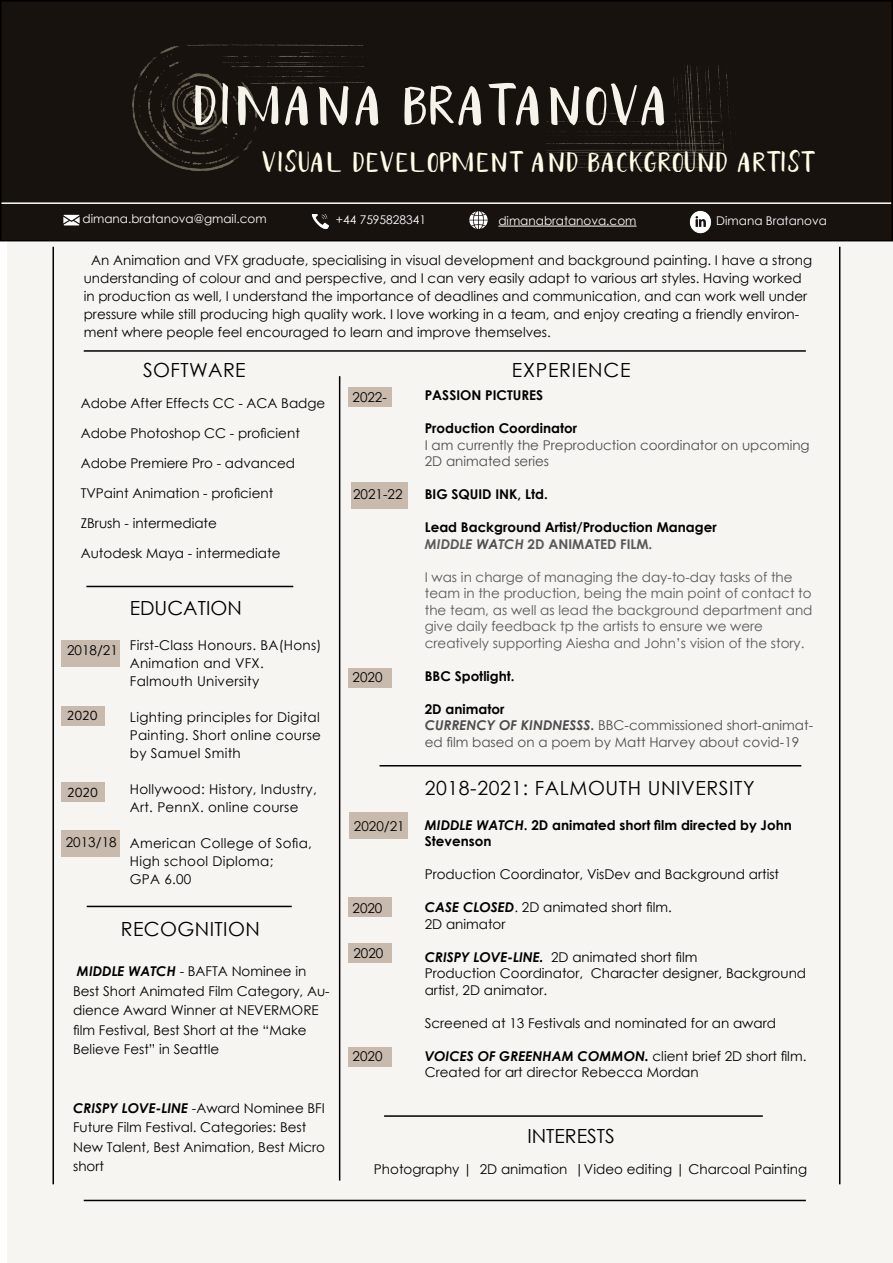
<style>
.page{position:relative;width:893px;height:1263px;background:#fff}
.page>*{position:absolute;margin:0;border:0;box-sizing:border-box;transform-origin:0 0}
.t1{font:54px "Yellow Honey DEMO Regular";letter-spacing:.07em;color:#fffef4}
.t2{font:27px "Yellow Honey DEMO Regular";letter-spacing:.07em;color:#fffde7}
.t3{font:19.5px "Century Gothic";letter-spacing:.02em;color:#000}
.t4{font:19.5px "Century Gothic";color:#000}
.t5{font:19.5px "Century Gothic";letter-spacing:.04em;color:#000}
.t6{font:13.5px/19.5px "Century Gothic";color:#000}
.t7{font:13.5px/16.5px "Century Gothic";color:#58595b}
.t8{font:700 13.5px/16.5px "Century Gothic";color:#000}
.t9{font:13.5px/16.5px "Century Gothic";color:#4d4d4f}
.t10{font:13.5px/18px "Century Gothic";letter-spacing:.02em;color:#000}
.t11{font:13.5px "Brandon Grotesque";color:#000}
.t12{font:12px "Century Gothic";color:#fff}
.s1{font-weight:700;font-style:italic}
.s2{font-style:italic;color:#58595b}
.s3{font-style:italic;color:#4d4d4f}
.s4{color:#58595b}
.s5{font-weight:700;color:#000}
.s6{font-weight:700}
.s7{font-style:italic}
</style>
<div class="page">
<div style="left:7px;top:241px;width:886px;height:1022px;background:#f7f5f2"></div>
<div style="left:1px;top:1px;width:891px;height:240px;background:#18120f"></div>
<div style="left:0;top:0;width:893px;height:241px;border:2px solid #000"></div>
<img style="left:132px;top:44px;width:604px;height:127px">
<div style="left:348px;top:387px;width:44px;height:20px;background:#c8baad"></div>
<div style="left:351px;top:481px;width:56px;height:27px;background:#c8baad"></div>
<div style="left:349px;top:812px;width:58px;height:27px;background:#c8baad"></div>
<div style="left:348px;top:668px;width:44px;height:20px;background:#c8baad"></div>
<div style="left:349px;top:897px;width:43px;height:20px;background:#c8baad"></div>
<div style="left:349px;top:943px;width:43px;height:20px;background:#c8baad"></div>
<div style="left:348px;top:1047px;width:44px;height:19px;background:#c8baad"></div>
<div style="left:61px;top:706px;width:44px;height:19px;background:#c8baad"></div>
<div style="left:61px;top:782px;width:44px;height:20px;background:#c8baad"></div>
<div style="left:61px;top:830px;width:59px;height:27px;background:#c8baad"></div>
<div style="left:61px;top:640px;width:59px;height:26px;background:#c8baad"></div>
<hr style="left:84px;top:350px;width:722px;height:2px;background:#000">
<hr style="left:52px;top:247px;width:2px;height:937px;background:#000">
<hr style="left:380px;top:765px;width:421px;height:1px;background:#000">
<hr style="left:84px;top:1200px;width:722px;height:1px;background:#000">
<hr style="left:1px;top:202px;width:890px;height:2px;background:#fffef4">
<hr style="left:498px;top:226px;width:138px;height:1px;background:#fff">
<hr style="left:86px;top:586px;width:207px;height:1px;background:#000">
<hr style="left:384px;top:1115px;width:379px;height:2px;background:#000">
<hr style="left:87px;top:906px;width:205px;height:1px;background:#000">
<hr style="left:839px;top:247px;width:1px;height:937px;background:#000">
<img style="left:469px;top:211px;width:19px;height:17px">
<img style="left:63px;top:214px;width:17px;height:12px">
<img style="left:311px;top:214px;width:18px;height:14px">
<hr style="left:339px;top:376px;width:1px;height:804px;background:#000">
<img style="left:689px;top:210px;width:22px;height:24px">
<h1 class="t1" style="left:195px;top:79px;width:475px">DIMANA BRATANOVA</h1>
<h2 class="t2" style="left:262px;top:149px;width:552px">VISUAL DEVELOPMENT AND BACKGROUND ARTIST</h2>
<p class="t12" style="left:82px;top:211px;width:186px">dimana.bratanova@gmail.com</p>
<p class="t12" style="left:336px;top:211px;width:92px">+44 7595828341</p>
<p class="t12" style="left:498px;top:212px;width:140px">dimanabratanova.com</p>
<p class="t12" style="left:716px;top:212px;width:112px">Dimana Bratanova</p>
<p class="t6" style="left:84px;top:251px;width:730px;line-height:18px;text-indent:7px">An Animation and VFX graduate, specialising in visual development and background painting. I have a strong understanding of colour and and perspective, and I can very easily adapt to various art styles. Having worked in production as well, I understand the importance of deadlines and communication, and can work well under pressure while still producing high quality work. I love working in a team, and enjoy creating a friendly environ&shy;ment where people feel encouraged to learn and improve themselves.</p>
<h3 class="t3" style="left:143px;top:356px;width:104px">SOFTWARE</h3>
<p class="t6" style="left:81px;top:394px;width:246px">Adobe After Effects CC - ACA Badge</p>
<p class="t6" style="left:81px;top:424px;width:221px">Adobe Photoshop CC - proficient</p>
<p class="t6" style="left:81px;top:454px;width:216px">Adobe Premiere Pro - advanced</p>
<p class="t6" style="left:81px;top:483px;width:194px">TVPaint Animation - proficient</p>
<p class="t6" style="left:81px;top:513px;width:138px">ZBrush - intermediate</p>
<p class="t6" style="left:81px;top:543px;width:201px">Autodesk Maya - intermediate</p>
<p class="t6" style="left:67px;top:640px;width:52px">2018/21</p>
<p class="t11" style="left:67px;top:706px;width:33px">2020</p>
<p class="t11" style="left:67px;top:783px;width:33px">2020</p>
<p class="t6" style="left:66px;top:833px;width:52px">2013/18</p>
<h3 class="t4" style="left:130px;top:595px;width:114px">EDUCATION</h3>
<p class="t10" style="left:130px;top:635px;width:193px">First-Class Honours. BA(Hons)<br>Animation and VFX.<br>Falmouth University</p>
<p class="t6" style="left:130px;top:707px;width:193px;line-height:18px;text-align:justify">Lighting principles for Digital Painting. Short online course by Samuel Smith</p>
<p class="t10" style="left:130px;top:779px;width:188px">Hollywood: History, Industry,<br>Art. PennX. online course</p>
<p class="t10" style="left:130px;top:833px;width:184px">American College of Sofia,<br>High school Diploma;<br>GPA 6.00</p>
<h3 class="t3" style="left:121px;top:916px;width:140px">RECOGNITION</h3>
<p class="t6" style="left:73px;top:961px;width:258px"><span class="s1">MIDDLE WATCH</span> - BAFTA Nominee in Best Short Animated Film Category, Au&shy;dience Award Winner at NEVERMORE film Festival, Best Short at the “Make Believe Fest” in Seattle</p>
<p class="t6" style="left:73px;top:1098px;width:254px"><span class="s1">CRISPY LOVE-LINE</span> -Award Nominee BFI<br>Future Film Festival. Categories: Best<br>New Talent, Best Animation, Best Micro short</p>
<p class="t6" style="left:353px;top:387px;width:36px">2022-</p>
<p class="t6" style="left:353px;top:485px;width:51px">2021-22</p>
<p class="t6" style="left:353px;top:667px;width:31px">2020</p>
<p class="t6" style="left:354px;top:816px;width:52px">2020/21</p>
<p class="t6" style="left:353px;top:898px;width:31px">2020</p>
<p class="t6" style="left:353px;top:943px;width:31px">2020</p>
<p class="t6" style="left:353px;top:1046px;width:31px">2020</p>
<h3 class="t5" style="left:512px;top:356px;width:120px">EXPERIENCE</h3>
<p class="t8" style="left:425px;top:386px;width:120px">PASSION PICTURES</p>
<p class="t8" style="left:425px;top:419px;width:154px">Production Coordinator</p>
<p class="t9" style="left:425px;top:436px;width:386px">I am currently the Preproduction coordinator on upcoming<br>2D animated series</p>
<p class="t8" style="left:425px;top:485px;width:125px">BIG SQUID INK, Ltd.</p>
<p class="t8" style="left:425px;top:518px;width:293px">Lead Background Artist/Production Manager<br><span class="s2">MIDDLE</span> <span class="s3">WA</span><span class="s2">TCH</span> <span class="s4">2D ANIMATED FILM.</span></p>
<p class="t7" style="left:425px;top:568px;width:389px">I was in charge of managing the day-to-day tasks of the team in the production, being the main point of contact to the team, as well as lead the background department and give daily feedback tp the artists to ensure we were creatively supporting Aiesha and John’s vision of the story.</p>
<p class="t8" style="left:425px;top:667px;width:91px">BBC Spotlight.</p>
<p class="t9" style="left:425px;top:700px;width:390px"><span class="s5">2D animator<br></span><span class="s1">CURRENCY OF KINDNESSS</span><span class="s6">.</span> BBC-commissioned short-animat&shy;ed film based on a poem by Matt Harvey about covid-19</p>
<h3 class="t3" style="left:425px;top:774px;width:331px">2018-2021: FALMOUTH UNIVERSITY</h3>
<p class="t8" style="left:425px;top:816px;width:369px"><span class="s7">MIDDLE WATCH</span>. 2D animated short film directed by John<br>Stevenson</p>
<p class="t6" style="left:425px;top:864px;width:356px">Production Coordinator, VisDev and Background artist</p>
<p class="t6" style="left:425px;top:899px;width:249px;line-height:16.5px"><span class="s1">CASE CLOSED</span>. 2D animated short film.<br>2D animator</p>
<p class="t6" style="left:425px;top:948px;width:383px;line-height:16.5px"><span class="s1">CRISPY LOVE-LINE.</span> 2D animated short film<br>Production Coordinator, Character designer, Background artist, 2D animator.</p>
<p class="t6" style="left:425px;top:1013px;width:353px">Screened at 13 Festivals and nominated for an award</p>
<p class="t6" style="left:425px;top:1047px;width:383px;line-height:16.5px"><span class="s1">VOICES OF GREENHAM COMMON.</span> client brief 2D short film.<br>Created for art director Rebecca Mordan</p>
<h3 class="t4" style="left:527px;top:1122px;width:89px">INTERESTS</h3>
<p class="t6" style="left:374px;top:1159px;width:435px">Photography | 2D animation |Video editing | Charcoal Painting</p>
</div>
